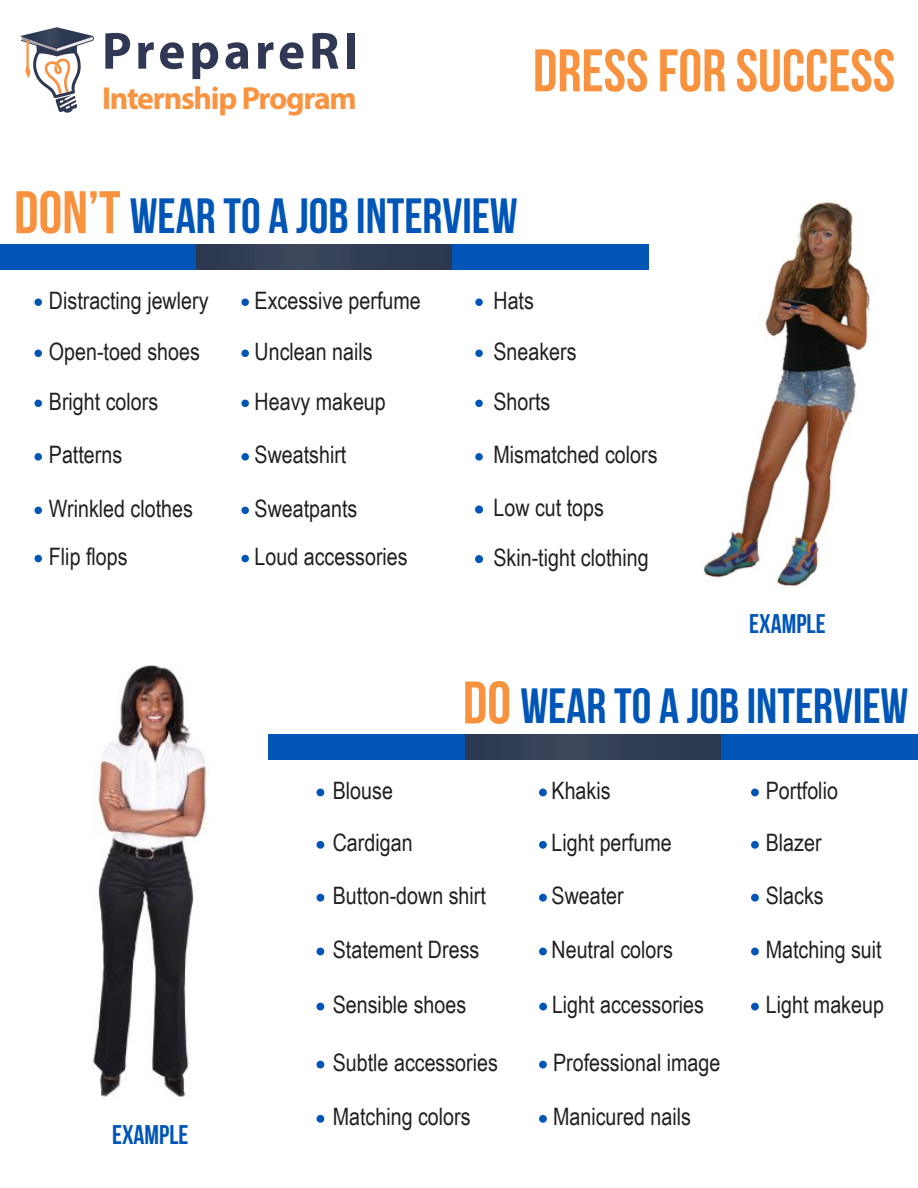
<style>
.page{position:relative;width:918px;height:1188px;background:#fff}
.page>*{position:absolute;margin:0;border:0;box-sizing:border-box;transform-origin:0 0}
.t1{font:60px "Bebas Neue";color:#f9923f}
.t2{font:700 52.65px "Myriad Pro";letter-spacing:.08em;color:#303853}
.t3{font:49.5px "Bebas Neue";color:#0055b7}
.t4{font:700 31.95px "Myriad Pro";letter-spacing:-.04em;color:#fa933f}
.t5{font:27px "Bebas Neue";color:#0055b7}
.t6{font:24px/50.6px "Arial Narrow";color:#241f1f}
.s1{font-size:60px;color:#f9923f}
</style>
<div class="page">
<div style="left:317px;top:789px;width:7px;height:7px;background:#0055b7;border-radius:50%"></div>
<div style="left:317px;top:841px;width:7px;height:8px;background:#0055b7;border-radius:50%"></div>
<div style="left:317px;top:894px;width:7px;height:8px;background:#0055b7;border-radius:50%"></div>
<div style="left:317px;top:948px;width:7px;height:7px;background:#0055b7;border-radius:50%"></div>
<div style="left:317px;top:1003px;width:7px;height:8px;background:#0055b7;border-radius:50%"></div>
<div style="left:317px;top:1061px;width:7px;height:7px;background:#0055b7;border-radius:50%"></div>
<div style="left:317px;top:1115px;width:7px;height:8px;background:#0055b7;border-radius:50%"></div>
<div style="left:539px;top:789px;width:8px;height:7px;background:#0055b7;border-radius:50%"></div>
<div style="left:539px;top:841px;width:8px;height:8px;background:#0055b7;border-radius:50%"></div>
<div style="left:539px;top:894px;width:8px;height:8px;background:#0055b7;border-radius:50%"></div>
<div style="left:539px;top:948px;width:8px;height:7px;background:#0055b7;border-radius:50%"></div>
<div style="left:539px;top:1061px;width:8px;height:7px;background:#0055b7;border-radius:50%"></div>
<div style="left:539px;top:1115px;width:8px;height:8px;background:#0055b7;border-radius:50%"></div>
<div style="left:751px;top:789px;width:8px;height:7px;background:#0055b7;border-radius:50%"></div>
<div style="left:751px;top:841px;width:8px;height:8px;background:#0055b7;border-radius:50%"></div>
<div style="left:35px;top:298px;width:7px;height:8px;background:#0055b7;border-radius:50%"></div>
<div style="left:35px;top:350px;width:7px;height:7px;background:#0055b7;border-radius:50%"></div>
<div style="left:35px;top:400px;width:7px;height:7px;background:#0055b7;border-radius:50%"></div>
<div style="left:35px;top:453px;width:7px;height:8px;background:#0055b7;border-radius:50%"></div>
<div style="left:35px;top:507px;width:7px;height:7px;background:#0055b7;border-radius:50%"></div>
<div style="left:35px;top:555px;width:7px;height:7px;background:#0055b7;border-radius:50%"></div>
<div style="left:241px;top:298px;width:8px;height:8px;background:#0055b7;border-radius:50%"></div>
<div style="left:241px;top:350px;width:8px;height:7px;background:#0055b7;border-radius:50%"></div>
<div style="left:241px;top:400px;width:8px;height:7px;background:#0055b7;border-radius:50%"></div>
<div style="left:241px;top:453px;width:8px;height:8px;background:#0055b7;border-radius:50%"></div>
<div style="left:241px;top:507px;width:8px;height:7px;background:#0055b7;border-radius:50%"></div>
<div style="left:241px;top:555px;width:8px;height:7px;background:#0055b7;border-radius:50%"></div>
<div style="left:475px;top:298px;width:8px;height:8px;background:#0055b7;border-radius:50%"></div>
<div style="left:475px;top:350px;width:8px;height:7px;background:#0055b7;border-radius:50%"></div>
<div style="left:475px;top:400px;width:8px;height:7px;background:#0055b7;border-radius:50%"></div>
<div style="left:475px;top:453px;width:8px;height:8px;background:#0055b7;border-radius:50%"></div>
<div style="left:475px;top:506px;width:8px;height:8px;background:#0055b7;border-radius:50%"></div>
<div style="left:475px;top:555px;width:8px;height:8px;background:#0055b7;border-radius:50%"></div>
<div style="left:751px;top:894px;width:8px;height:8px;background:#0055b7;border-radius:50%"></div>
<div style="left:751px;top:948px;width:8px;height:7px;background:#0055b7;border-radius:50%"></div>
<div style="left:751px;top:1003px;width:8px;height:8px;background:#0055b7;border-radius:50%"></div>
<div style="left:539px;top:1003px;width:8px;height:8px;background:#0055b7;border-radius:50%"></div>
<img style="left:701px;top:201px;width:170px;height:386px">
<img style="left:92px;top:665px;width:117px;height:432px">
<svg style="left:21px;top:27px;width:73px;height:86px"></svg>
<div style="left:196px;top:244px;width:256px;height:25px;background:#313d54"></div>
<div style="left:0;top:244px;width:196px;height:25px;background:#0055b7"></div>
<div style="left:452px;top:244px;width:197px;height:25px;background:#0055b7"></div>
<div style="left:465px;top:734px;width:256px;height:25px;background:#313d54"></div>
<div style="left:268px;top:734px;width:197px;height:25px;background:#0055b7"></div>
<div style="left:721px;top:734px;width:197px;height:25px;background:#0055b7"></div>
<h2 class="t2" style="left:102px;top:17px;width:258px">PrepareRI</h2>
<h3 class="t4" style="left:102px;top:77px;width:256px">Internship Program</h3>
<h1 class="t1" style="left:533px;top:38px;width:364px">DRESS FOR SUCCESS</h1>
<h3 class="t3" style="left:14px;top:189px;width:505px"><span class="s1">DON’T</span> WEAR TO A JOB INTERVIEW</h3>
<p class="t6" style="left:49px;top:274px;width:161px">Distracting jewlery<br>Open-toed shoes<br>Bright colors</p>
<p class="t6" style="left:49px;top:429px;width:75px">Patterns</p>
<p class="t6" style="left:49px;top:484px;width:146px;line-height:48.2px">Wrinkled clothes<br>Flip flops</p>
<p class="t5" style="left:112px;top:1120px;width:78px">EXAMPLE</p>
<p class="t6" style="left:255px;top:274px;width:168px">Excessive perfume<br>Unclean nails<br>Heavy makeup</p>
<p class="t6" style="left:255px;top:429px;width:93px">Sweatshirt</p>
<p class="t6" style="left:255px;top:484px;width:155px;line-height:48.2px">Sweatpants<br>Loud accessories</p>
<p class="t6" style="left:493px;top:274px;width:85px">Hats<br>Sneakers<br>Shorts</p>
<p class="t6" style="left:493px;top:428px;width:166px;line-height:52.7px">Mismatched colors<br>Low cut tops</p>
<p class="t6" style="left:493px;top:531px;width:157px">Skin-tight clothing</p>
<p class="t5" style="left:749px;top:609px;width:78px">EXAMPLE</p>
<h3 class="t3" style="left:463px;top:679px;width:447px"><span class="s1">DO</span> WEAR TO A JOB INTERVIEW</h3>
<p class="t6" style="left:333px;top:764px;width:81px;line-height:52.3px">Blouse<br>Cardigan</p>
<p class="t6" style="left:333px;top:870px;width:155px">Button-down shirt</p>
<p class="t6" style="left:333px;top:923px;width:148px">Statement Dress</p>
<p class="t6" style="left:333px;top:979px;width:135px">Sensible shoes</p>
<p class="t6" style="left:333px;top:1037px;width:167px">Subtle accessories</p>
<p class="t6" style="left:333px;top:1091px;width:139px">Matching colors</p>
<p class="t6" style="left:552px;top:764px;width:122px;line-height:52.3px">Khakis<br>Light perfume</p>
<p class="t6" style="left:552px;top:870px;width:74px">Sweater</p>
<p class="t6" style="left:552px;top:923px;width:123px">Neutral colors</p>
<p class="t6" style="left:766px;top:764px;width:74px;line-height:52.3px">Portfolio<br>Blazer</p>
<p class="t6" style="left:766px;top:870px;width:59px">Slacks</p>
<p class="t6" style="left:766px;top:923px;width:117px">Matching suit</p>
<p class="t6" style="left:552px;top:979px;width:154px">Light accessories</p>
<p class="t6" style="left:766px;top:979px;width:120px">Light makeup</p>
<p class="t6" style="left:553px;top:1037px;width:169px">Professional image</p>
<p class="t6" style="left:553px;top:1091px;width:139px">Manicured nails</p>
</div>
